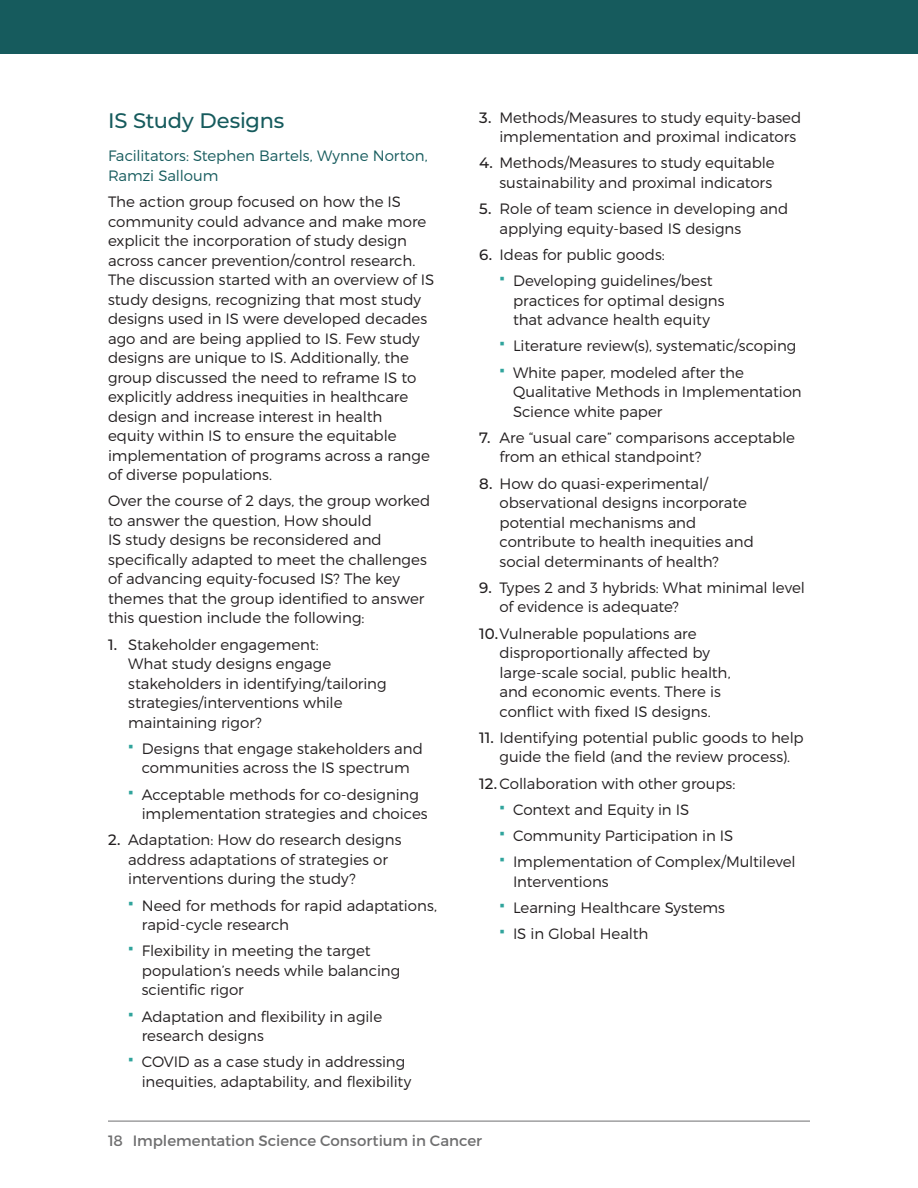
<style>
.page{position:relative;width:918px;height:1188px;background:#fff}
.page>*{position:absolute;margin:0;border:0;box-sizing:border-box;transform-origin:0 0}
.t1{font:500 21px "Montserrat";letter-spacing:-.005em;color:#165b5d}
.t2{font:300 15px/19.5px "Montserrat";letter-spacing:-.005em;color:#231f20}
.t3{font:300 15px/19.5px "Montserrat";letter-spacing:-.005em;color:#165b5d}
.t4{font:15px "Montserrat";letter-spacing:-.005em;color:#6f6f70}
.s1{font-weight:500}
</style>
<div class="page">
<div style="left:0;top:0;width:918px;height:54px;background:#165b5d"></div>
<hr style="left:108px;top:1121px;width:702px;height:1px;background:#6f6f70">
<h3 class="t1" style="left:108px;top:106px;width:178px">IS Study Designs</h3>
<h4 class="t3" style="left:108px;top:146px;width:321px">Facilitators: Stephen Bartels, Wynne Norton,<br>Ramzi Salloum</h4>
<p class="t2" style="left:108px;top:192px;width:328px">The action group focused on how the IS community could advance and make more explicit the incorporation of study design across cancer prevention/control research.<br>The discussion started with an overview of IS study designs, recognizing that most study designs used in IS were developed decades ago and are being applied to IS. Few study designs are unique to IS. Additionally, the group discussed the need to reframe IS to explicitly address inequities in healthcare design and increase interest in health<br>equity within IS to ensure the equitable implementation of programs across a range of diverse populations.</p>
<p class="t2" style="left:108px;top:491px;width:324px">Over the course of 2 days, the group worked to answer the question, How should<br>IS study designs be reconsidered and specifically adapted to meet the challenges of advancing equity-focused IS? The key themes that the group identified to answer this question include the following:</p>
<p class="t2" style="left:128px;top:634px;width:260px;text-indent:-20px"><span class="s1">1.</span> Stakeholder engagement:<br>What study designs engage stakeholders in identifying/tailoring strategies/interventions while maintaining rigor?</p>
<p class="t2" style="left:142px;top:738px;width:283px">Designs that engage stakeholders and communities across the IS spectrum</p>
<p class="t2" style="left:142px;top:784px;width:287px">Acceptable methods for co-designing implementation strategies and choices</p>
<p class="t2" style="left:128px;top:830px;width:275px;text-indent:-20px"><span class="s1">2.</span> Adaptation: How do research designs address adaptations of strategies or interventions during the study?</p>
<p class="t2" style="left:142px;top:895px;width:297px">Need for methods for rapid adaptations, rapid-cycle research</p>
<p class="t2" style="left:142px;top:941px;width:260px">Flexibility in meeting the target population’s needs while balancing scientific rigor</p>
<p class="t2" style="left:142px;top:1006px;width:242px">Adaptation and flexibility in agile research designs</p>
<p class="t2" style="left:142px;top:1052px;width:271px">COVID as a case study in addressing inequities, adaptability, and flexibility</p>
<p class="t2" style="left:500px;top:107px;width:303px;text-indent:-20px"><span class="s1">3.</span> Methods/Measures to study equity-based implementation and proximal indicators</p>
<p class="t2" style="left:479px;top:153px;width:297px;text-align:right"><span class="s1">4.</span> Methods/Measures to study equitable sustainability and proximal indicators</p>
<p class="t2" style="left:500px;top:199px;width:290px;text-indent:-20px"><span class="s1">5.</span> Role of team science in developing and applying equity-based IS designs</p>
<p class="t2" style="left:479px;top:244px;width:187px"><span class="s1">6.</span> Ideas for public goods:</p>
<p class="t2" style="left:513px;top:271px;width:213px">Developing guidelines/best practices for optimal designs that advance health equity</p>
<p class="t2" style="left:513px;top:336px;width:285px">Literature review(s), systematic/scoping</p>
<p class="t2" style="left:513px;top:362px;width:290px">White paper, modeled after the<br>Qualitative Methods in Implementation<br>Science white paper</p>
<p class="t2" style="left:500px;top:427px;width:297px;text-indent:-20px"><span class="s1">7.</span> Are “usual care” comparisons acceptable from an ethical standpoint?</p>
<p class="t2" style="left:500px;top:473px;width:256px;text-indent:-20px"><span class="s1">8.</span> How do quasi-experimental/ observational designs incorporate potential mechanisms and contribute to health inequities and social determinants of health?</p>
<p class="t2" style="left:500px;top:577px;width:307px;text-indent:-20px"><span class="s1">9.</span> Types 2 and 3 hybrids: What minimal level of evidence is adequate?</p>
<p class="t2" style="left:500px;top:623px;width:233px;text-indent:-20px"><span class="s1">10.</span>Vulnerable populations are disproportionally affected by large-scale social, public health, and economic events. There is conflict with fixed IS designs.</p>
<p class="t2" style="left:479px;top:727px;width:326px;text-align:center"><span class="s1">11.</span> Identifying potential public goods to help guide the field (and the review process).</p>
<p class="t2" style="left:479px;top:773px;width:258px"><span class="s1">12.</span> Collaboration with other groups:</p>
<p class="t2" style="left:513px;top:799px;width:178px">Context and Equity in IS</p>
<p class="t2" style="left:513px;top:826px;width:222px">Community Participation in IS</p>
<p class="t2" style="left:513px;top:852px;width:284px">Implementation of Complex/Multilevel<br>Interventions</p>
<p class="t2" style="left:513px;top:898px;width:214px">Learning Healthcare Systems</p>
<p class="t2" style="left:513px;top:924px;width:137px">IS in Global Health</p>
<p class="t4" style="left:108px;top:1132px;width:376px">18 Implementation Science Consortium in Cancer</p>
</div>
